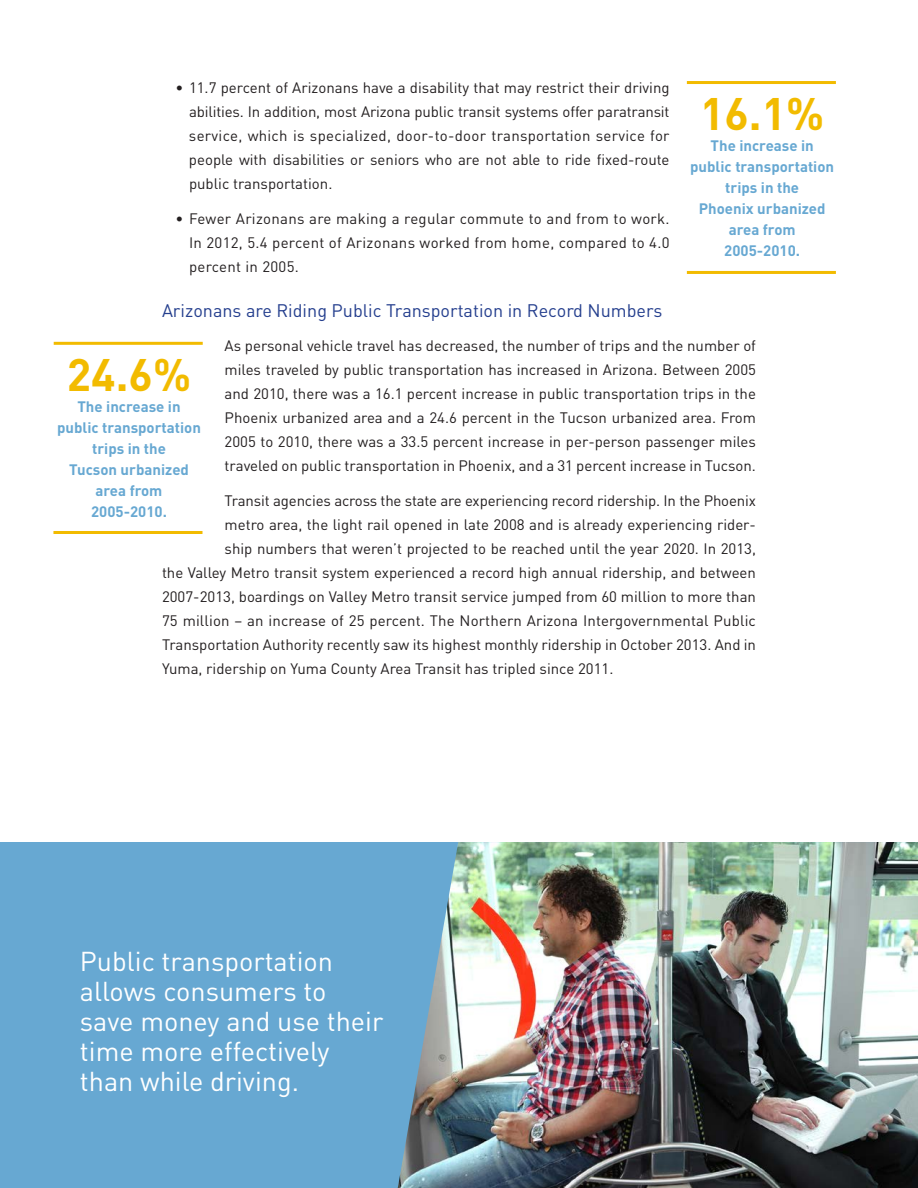
<style>
.page{position:relative;width:918px;height:1188px;background:#fff}
.page>*{position:absolute;margin:0;border:0;box-sizing:border-box;transform-origin:0 0}
.RTF{font:700 45px "DIN";color:#f2bb00}
.RTF-2{font:27px/30px "DIN";color:#fff}
.A_Head{font:18px "DIN";color:#253f8e}
.RTF-3{font:15px/24px "DIN";color:#231f20;text-align:justify}
.Bulleted_List{font:15px/24px "DIN";letter-spacing:.02em;color:#231f20;text-align:justify}
.RTF-4{font:700 15px/21px "DIN";color:#67a8d2;text-align:center}
</style>
<div class="page">
<div style="left:0;top:842px;width:918px;height:346px;background:#67a8d2"></div>
<img style="left:398px;top:842px;width:520px;height:346px">
<hr style="left:687px;top:81px;width:149px;height:3px;background:#f2bb00">
<hr style="left:687px;top:271px;width:149px;height:3px;background:#f2bb00">
<hr style="left:54px;top:342px;width:149px;height:3px;background:#f2bb00">
<hr style="left:53px;top:531px;width:149px;height:3px;background:#f2bb00">
<p class="Bulleted_List" style="left:189px;top:76px;width:482px;text-indent:-13px">• 11.7 percent of Arizonans have a disability that may restrict their driving abilities. In addition, most Arizona public transit systems offer paratransit service, which is specialized, door-to-door transportation service for people with disabilities or seniors who are not able to ride fixed-route public transportation.</p>
<p class="Bulleted_List" style="left:189px;top:206px;width:482px;text-align:left;text-indent:-14px">• Fewer Arizonans are making a regular commute to and from to work.<br>In 2012, 5.4 percent of Arizonans worked from home, compared to 4.0 percent in 2005.</p>
<p class="A_Head" style="left:162px;top:299px;width:502px">Arizonans are Riding Public Transportation in Record Numbers</p>
<p class="RTF-3" style="left:225px;top:334px;width:533px">As personal vehicle travel has decreased, the number of trips and the number of miles traveled by public transportation has increased in Arizona. Between 2005 and 2010, there was a 16. 1 percent increase in public transportation trips in the Phoenix urbanized area and a 24.6 percent in the Tucson urbanized area. From 2005 to 2010, there was a 33.5 percent increase in per-person passenger miles traveled on public transportation in Phoenix, and a 31 percent increase in Tucson.</p>
<p class="RTF-3" style="left:225px;top:488px;width:533px">Transit agencies across the state are experiencing record ridership. In the Phoenix</p>
<p class="RTF-3" style="left:225px;top:512px;width:533px">metro area, the light rail opened in late 2008 and is already experiencing rider-</p>
<p class="RTF-3" style="left:225px;top:536px;width:533px">ship numbers that weren’t projected to be reached until the year 2020. In 2013,</p>
<p class="RTF-3" style="left:162px;top:560px;width:595px">the Valley Metro transit system experienced a record high annual ridership, and between</p>
<p class="RTF-3" style="left:162px;top:584px;width:596px">2007-2013, boardings on Valley Metro transit service jumped from 60 million to more than</p>
<p class="RTF-3" style="left:162px;top:608px;width:596px">75 million – an increase of 25 percent. The Northern Arizona Intergovernmental Public</p>
<p class="RTF-3" style="left:162px;top:632px;width:595px">Transportation Authority recently saw its highest monthly ridership in October 2013. And in</p>
<p class="RTF-3" style="left:162px;top:656px;width:450px">Yuma, ridership on Yuma County Area Transit has tripled since 2011.</p>
<p class="RTF" style="left:700px;top:85px;width:126px">16.1%</p>
<p class="RTF-4" style="left:690px;top:135px;width:145px">The increase in public transportation trips in the<br>Phoenix urbanized area from<br>2005-2010.</p>
<p class="RTF" style="left:67px;top:345px;width:126px">24.6%</p>
<p class="RTF-4" style="left:57px;top:396px;width:145px">The increase in public transportation trips in the<br>Tucson urbanized area from<br>2005-2010.</p>
<p class="RTF-2" style="left:80px;top:946px;width:305px">Public transportation allows consumers to save money and use their time more effectively than while driving.</p>
</div>
